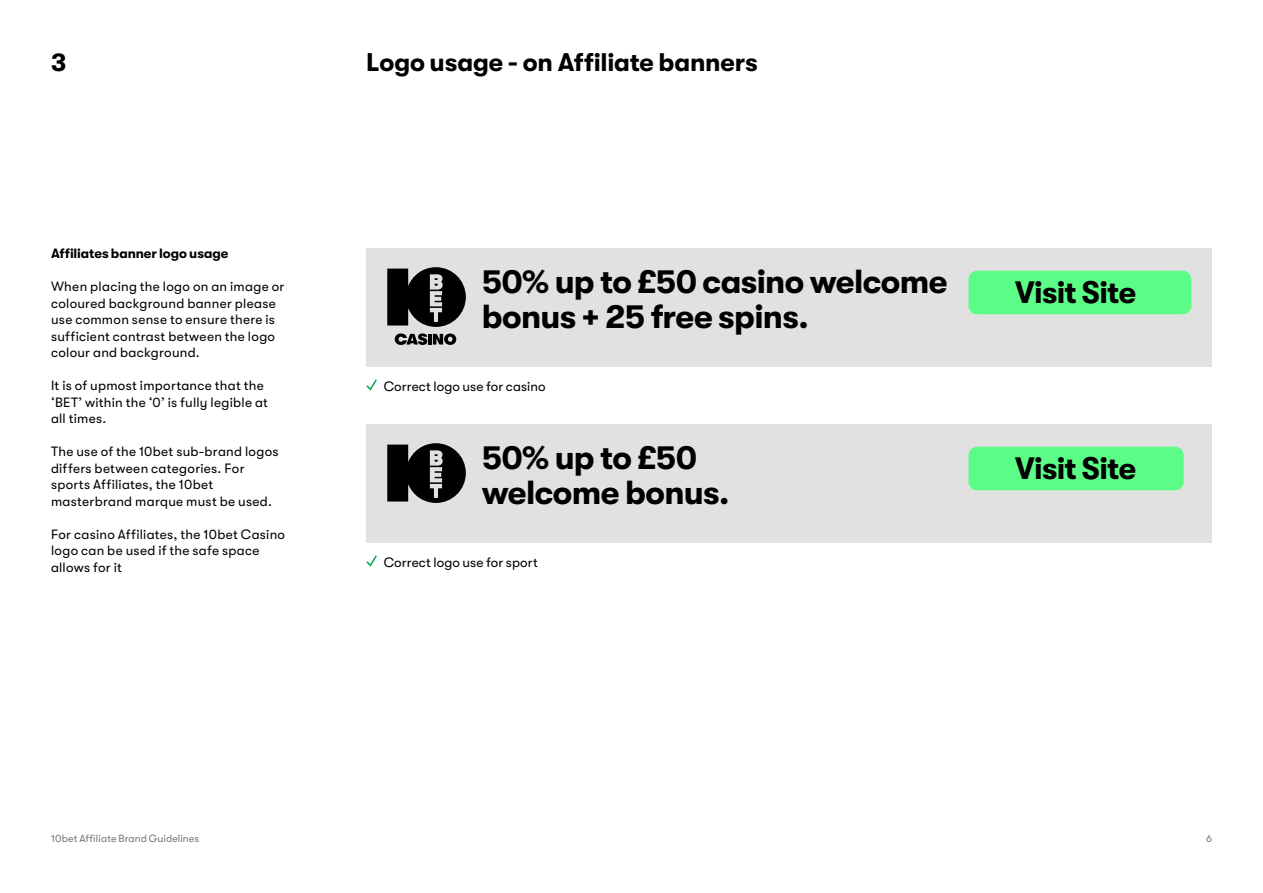
<style>
.page{position:relative;width:1263px;height:893px;background:#fff}
.page>*{position:absolute;margin:0;border:0;box-sizing:border-box;transform-origin:0 0}
.t1{font:700 33.3px/35.1px "GT Walsheim Pro";letter-spacing:-.02em;color:#000}
.t2{font:700 30.9px "GT Walsheim Pro";letter-spacing:-.02em;color:#000}
.t3{font:700 25.5px "GT Walsheim Pro";letter-spacing:-.005em;color:#000}
.t4{font:13.5px/16.5px "GT Walsheim Pro";letter-spacing:.02em;color:#000}
.t5{font:700 13.5px "GT Walsheim Pro";letter-spacing:-.005em;color:#000}
.t6{font:10.5px "GT Walsheim Pro";letter-spacing:.01em;color:#74777b}
</style>
<div class="page">
<div style="left:366px;top:248px;width:846px;height:119px;background:#e1e1e1"></div>
<svg style="left:387px;top:267px;width:79px;height:60px"></svg>
<hr style="left:428px;top:334px;width:4px;height:11px;background:#000">
<svg style="left:433px;top:333px;width:23px;height:12px"></svg>
<svg style="left:395px;top:333px;width:32px;height:12px"></svg>
<div style="left:968px;top:271px;width:223px;height:43px;background:#5cfd86;border-radius:9px"></div>
<div style="left:366px;top:424px;width:846px;height:119px;background:#e1e1e1"></div>
<svg style="left:387px;top:443px;width:79px;height:60px"></svg>
<div style="left:968px;top:447px;width:216px;height:43px;background:#5cfd86;border-radius:9px"></div>
<svg style="left:366px;top:379px;width:11px;height:12px"></svg>
<svg style="left:366px;top:555px;width:11px;height:12px"></svg>
<h3 class="t3" style="left:51px;top:47px;width:17px">3</h3>
<h3 class="t3" style="left:366px;top:47px;width:393px">Logo usage - on Affiliate banners</h3>
<p class="t5" style="left:51px;top:246px;width:179px">Affiliates banner logo usage</p>
<p class="t4" style="left:51px;top:278px;width:235px">When placing the logo on an image or coloured background banner please use common sense to ensure there is sufficient contrast between the logo colour and background.</p>
<p class="t4" style="left:51px;top:377px;width:218px">It is of upmost importance that the ‘BET’ within the ‘0’ is fully legible at all times.</p>
<p class="t4" style="left:51px;top:443px;width:229px">The use of the 10bet sub-brand logos differs between categories. For sports Affiliates, the 10bet masterbrand marque must be used.</p>
<p class="t4" style="left:51px;top:526px;width:236px">For casino Affiliates, the 10bet Casino logo can be used if the safe space allows for it</p>
<h1 class="t1" style="left:482px;top:264px;width:467px">50% up to £50 casino welcome bonus + 25 free spins.</h1>
<p class="t4" style="left:384px;top:378px;width:163px">Correct logo use for casino</p>
<h1 class="t1" style="left:482px;top:440px;width:249px">50% up to £50 welcome bonus.</h1>
<p class="t4" style="left:384px;top:554px;width:156px">Correct logo use for sport</p>
<h2 class="t2" style="left:1015px;top:275px;width:122px">Visit Site</h2>
<h2 class="t2" style="left:1015px;top:451px;width:122px">Visit Site</h2>
<p class="t6" style="left:51px;top:832px;width:150px">10bet Affiliate Brand Guidelines</p>
<p class="t6" style="left:1206px;top:832px;width:7px">6</p>
</div>
